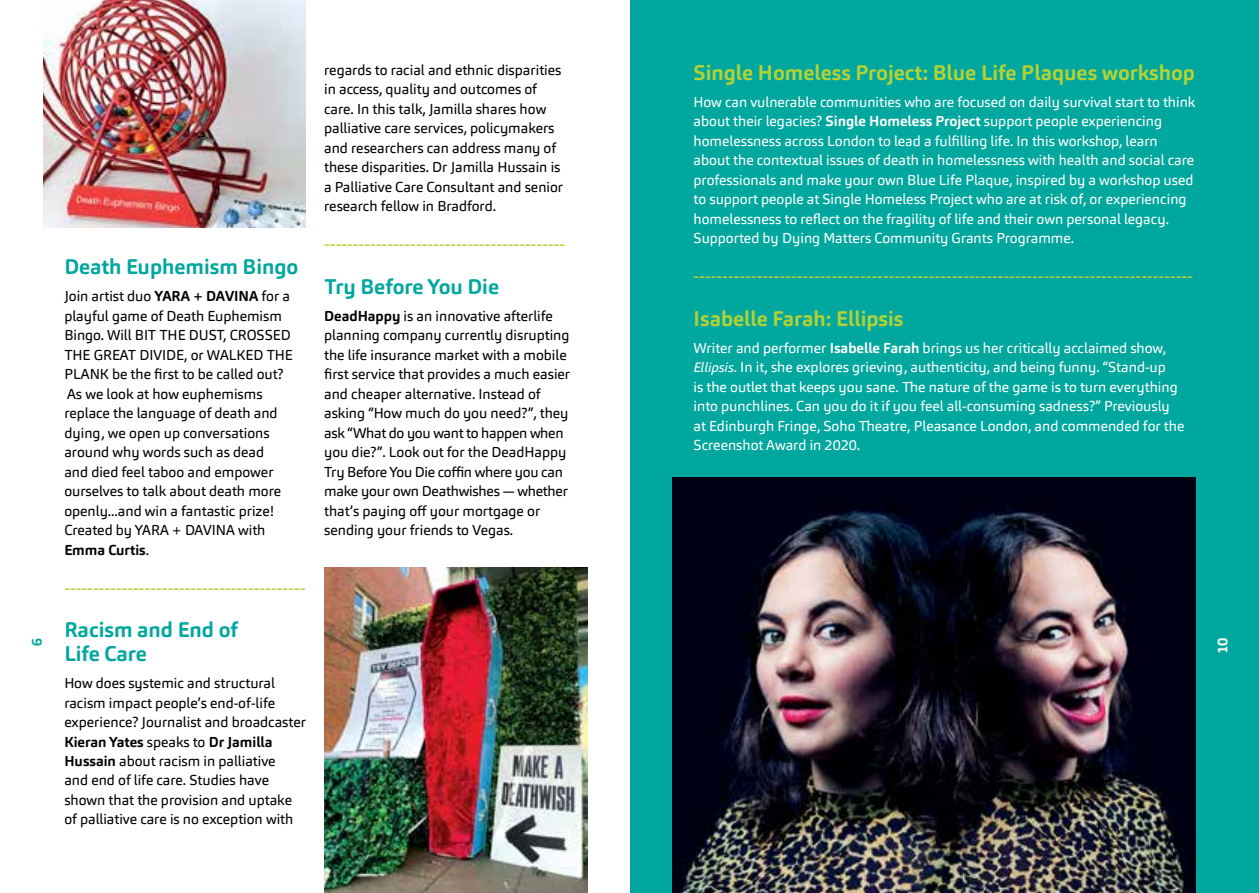
<style>
.page{position:relative;width:1259px;height:893px;background:#fff}
.page>*{position:absolute;margin:0;border:0;box-sizing:border-box;transform-origin:0 0}
.t1{font:700 21px "Carnas";color:#b3d235}
.t2{font:700 21px/24px "Carnas";color:#00a79e}
.t3{font:18px "Carnas";color:#b3d235}
.t4{font:14.25px/19.5px "Carnas";color:#000}
.t5{font:14.25px/19.5px "Carnas";color:#fff}
.t6{font:700 14.25px "Carnas";color:#fff}
.t7{font:700 14.25px "Carnas";color:#00a79e}
.s1{font-weight:700}
.s2{font-style:italic;font-size:13.5px}
</style>
<div class="page">
<div style="left:630px;top:0;width:629px;height:893px;background:#00a79e"></div>
<img style="left:43px;top:0;width:263px;height:228px">
<img style="left:324px;top:567px;width:263px;height:326px">
<img style="left:672px;top:478px;width:523px;height:415px">
<p class="t4" style="left:324px;top:60px;width:240px">regards to racial and ethnic disparities in access, quality and outcomes of care. In this talk, Jamilla shares how palliative care services, policymakers and researchers can address many of these disparities. Dr Jamilla Hussain is a Palliative Care Consultant and senior research fellow in Bradford.</p>
<p class="t3" style="left:324px;top:233px;width:243px">------------------------------------------</p>
<h1 class="t2" style="left:324px;top:274px;width:176px">Try Before You Die</h1>
<p class="t4" style="left:324px;top:306px;width:248px"><span class="s1">DeadHappy</span> is an innovative afterlife planning company currently disrupting the life insurance market with a mobile first service that provides a much easier and cheaper alternative. Instead of asking “How much do you need?”, they ask “What do you want to happen when you die?”. Look out for the DeadHappy Try Before You Die coffin where you can make your own Deathwishes — whether that’s paying off your mortgage or sending your friends to Vegas.</p>
<h1 class="t1" style="left:693px;top:59px;width:503px">Single Homeless Project: Blue Life Plaques workshop</h1>
<p class="t5" style="left:693px;top:92px;width:503px">How can vulnerable communities who are focused on daily survival start to think about their legacies? <span class="s1">Single Homeless Project</span> support people experiencing homelessness across London to lead a fulfilling life. In this workshop, learn about the contextual issues of death in homelessness with health and social care professionals and make your own Blue Life Plaque, inspired by a workshop used to support people at Single Homeless Project who are at risk of, or experiencing homelessness to reflect on the fragility of life and their own personal legacy.<br>Supported by Dying Matters Community Grants Programme.</p>
<p class="t3" style="left:693px;top:265px;width:501px">---------------------------------------------------------------------------------------</p>
<h1 class="t1" style="left:693px;top:305px;width:211px">Isabelle Farah: Ellipsis</h1>
<p class="t5" style="left:693px;top:338px;width:492px">Writer and performer <span class="s1">Isabelle Farah</span> brings us her critically acclaimed show, <span class="s2">Ellipsis</span>. In it, she explores grieving, authenticity, and being funny. “Stand-up<br>is the outlet that keeps you sane. The nature of the game is to turn everything into punchlines. Can you do it if you feel all-consuming sadness?” Previously at Edinburgh Fringe, Soho Theatre, Pleasance London, and commended for the Screenshot Award in 2020.</p>
<h1 class="t2" style="left:64px;top:255px;width:235px">Death Euphemism Bingo</h1>
<p class="t4" style="left:64px;top:286px;width:230px">Join artist duo <span class="s1">YARA + DAVINA</span> for a playful game of Death Euphemism<br>Bingo. Will BIT THE DUST, CROSSED<br>THE GREAT DIVIDE, or WALKED THE<br>PLANK be the first to be called out?<br>As we look at how euphemisms replace the language of death and dying, we open up conversations around why words such as dead<br>and died feel taboo and empower ourselves to talk about death more openly...and win a fantastic prize!<br>Created by YARA + DAVINA with<br><span class="s1">Emma Curtis</span>.</p>
<p class="t3" style="left:64px;top:576px;width:243px">------------------------------------------</p>
<h1 class="t2" style="left:64px;top:618px;width:175px">Racism and End of<br>Life Care</h1>
<p class="t4" style="left:64px;top:673px;width:243px">How does systemic and structural racism impact people’s end-of-life experience? Journalist and broadcaster <span class="s1">Kieran Yates</span> speaks to <span class="s1">Dr Jamilla Hussain</span> about racism in palliative<br>and end of life care. Studies have shown that the provision and uptake of palliative care is no exception with</p>
<p class="t7" style="left:46px;top:638px;width:10px;rotate:90deg">9</p>
<p class="t6" style="left:1213px;top:654px;width:18px;rotate:-90deg">10</p>
</div>
